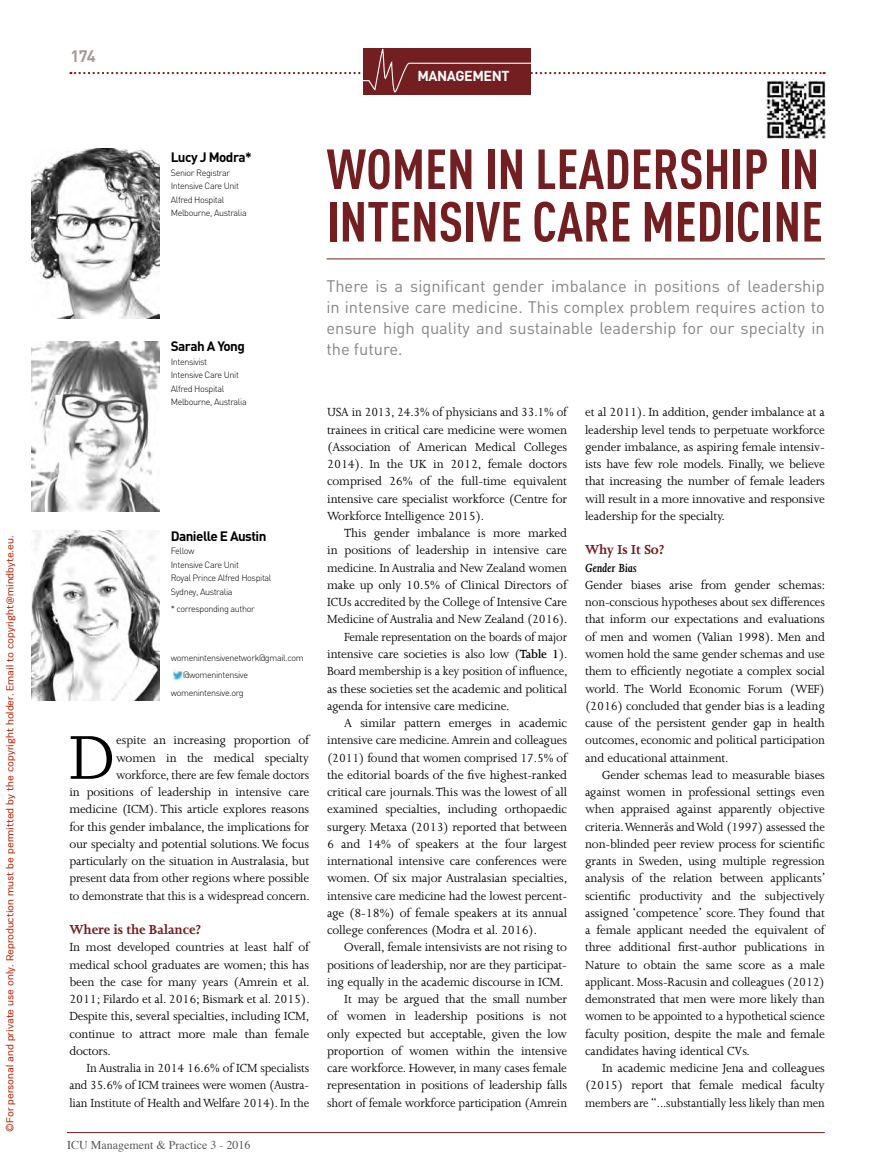
<style>
.page{position:relative;width:893px;height:1174px;background:#fff}
.page>*{position:absolute;margin:0;border:0;box-sizing:border-box;transform-origin:0 0}
.t1{font:71.1px "Joanna";color:#000}
.t2{font:700 55.5px/52.5px "DIN Cond";color:#731f22}
.t3{font:16.5px/21px "DIN";color:#858584;text-align:justify}
.t4{font:700 16.5px "DIN";color:#a49c98}
.t5{font:700 15px "Joanna";letter-spacing:-.01em;color:#731f22}
.t6{font:700 14.25px "DIN";letter-spacing:-.03em;color:#fff}
.t7{font:13.5px/17.2px "Joanna";letter-spacing:-.01em;color:#000;text-align:justify}
.t8{font:13.5px/17.2px "Joanna";letter-spacing:-.01em;color:#000;text-align:justify;scale:.96 1}
.t9{font:13.5px "Joanna";letter-spacing:-.01em;color:#000;scale:.95 1}
.t10{font:700 13.5px "DIN";letter-spacing:-.04em;color:#000}
.t11{font:italic 600 13.5px "Joanna";letter-spacing:-.01em;color:#000}
.t12{font:12px "Times";color:#575756}
.t13{font:10.5px "PRC Fidelity";color:#b8290c}
.t14{font:300 9px/13.5px "DIN";letter-spacing:-.04em;color:#000}
.s1{font-weight:600}
</style>
<div class="page">
<hr style="left:67px;top:1132px;width:758px;height:1px;background:#731f22">
<svg style="left:70px;top:48px;width:755px;height:46px"></svg>
<hr style="left:327px;top:258px;width:498px;height:1px;background:#731f22">
<svg style="left:173px;top:668px;width:11px;height:13px"></svg>
<img style="left:31px;top:148px;width:128px;height:170px">
<img style="left:766px;top:79px;width:60px;height:60px">
<img style="left:31px;top:342px;width:128px;height:170px">
<img style="left:31px;top:531px;width:128px;height:170px">
<p class="t13" style="left:4px;top:1131px;width:597px;rotate:-90deg">©For personal and private use only. Reproduction must be permitted by the copyright holder. Email to copyright@mindbyte.eu.</p>
<p class="t4" style="left:71px;top:46px;width:27px">174</p>
<p class="t6" style="left:417px;top:67px;width:94px">MANAGEMENT</p>
<p class="t10" style="left:171px;top:149px;width:83px">Lucy J Modra*</p>
<p class="t14" style="left:171px;top:166px;width:78px">Senior Registrar<br>Intensive Care Unit<br>Alfred Hospital<br>Melbourne, Australia</p>
<p class="t10" style="left:171px;top:338px;width:76px">Sarah A Yong</p>
<p class="t14" style="left:171px;top:355px;width:78px">Intensivist<br>Intensive Care Unit<br>Alfred Hospital<br>Melbourne, Australia</p>
<p class="t10" style="left:171px;top:527px;width:97px">Danielle E Austin</p>
<p class="t14" style="left:171px;top:544px;width:102px">Fellow<br>Intensive Care Unit<br>Royal Prince Alfred Hospital<br>Sydney, Australia</p>
<p class="t14" style="left:171px;top:602px;width:86px">* corresponding author</p>
<p class="t14" style="left:171px;top:650px;width:134px">womenintensivenetwork@gmail.com</p>
<p class="t14" style="left:183px;top:668px;width:66px">@womenintensive</p>
<p class="t14" style="left:171px;top:686px;width:74px">womenintensive.org</p>
<p class="t7" style="left:69px;top:731px;width:242px;text-align:right">espite an increasing proportion of<br>women in the medical specialty workforce, there are few female doctors<br>in positions of leadership in intensive care medicine (ICM). This article explores reasons for this gender imbalance, the implications for our specialty and potential solutions. We focus particularly on the situation in Australasia, but present data from other regions where possible to demonstrate that this is a widespread concern.</p>
<p class="t5" style="left:69px;top:921px;width:134px">Where is the Balance?</p>
<p class="t7" style="left:69px;top:938px;width:242px">In most developed countries at least half of medical school graduates are women; this has been the case for many years (Amrein et al.<br>2011; Filardo et al. 2016; Bismark et al. 2015).<br>Despite this, several specialties, including ICM, continue to attract more male than female doctors.</p>
<p class="t8" style="left:69px;top:1059px;width:251px;text-indent:17px">In Australia in 2014 16.6% of ICM specialists and 35.6% of ICM trainees were women (Austra&shy;lian Institute of Health and Welfare 2014). In the</p>
<h1 class="t1" style="left:69px;top:719px;width:47px">D</h1>
<p class="t12" style="left:67px;top:1134px;width:185px">ICU Management &amp; Practice 3 - 2016</p>
<h2 class="t2" style="left:327px;top:141px;width:498px">WOMEN IN LEADERSHIP IN<br>INTENSIVE CARE MEDICINE</h2>
<p class="t3" style="left:326px;top:275px;width:500px">There is a significant gender imbalance in positions of leadership in intensive care medicine. This complex problem requires action to ensure high quality and sustainable leadership for our specialty in the future.</p>
<p class="t8" style="left:327px;top:404px;width:251px">USA in 2013, 24.3% of physicians and 33.1% of trainees in critical care medicine were women (Association of American Medical Colleges 2014). In the UK in 2012, female doctors comprised 26% of the full-time equivalent intensive care specialist workforce (Centre for Workforce Intelligence 2015).</p>
<p class="t7" style="left:344px;top:524px;width:224px">This gender imbalance is more marked</p>
<p class="t7" style="left:327px;top:542px;width:241px">in positions of leadership in intensive care</p>
<p class="t7" style="left:327px;top:559px;width:241px">medicine. In Australia and New Zealand women</p>
<p class="t7" style="left:327px;top:576px;width:241px">make up only 10.5% of Clinical Directors of</p>
<p class="t7" style="left:327px;top:593px;width:241px">ICUs accredited by the College of Intensive Care</p>
<p class="t7" style="left:327px;top:611px;width:242px">Medicine of Australia and New Zealand (2016).</p>
<p class="t9" style="left:344px;top:629px;width:236px">Female representation on the boards of major</p>
<p class="t7" style="left:327px;top:645px;width:242px">intensive care societies is also low (<span class="s1">Table 1</span>).</p>
<p class="t9" style="left:327px;top:664px;width:255px">Board membership is a key position of influence,</p>
<p class="t7" style="left:327px;top:680px;width:241px">as these societies set the academic and political</p>
<p class="t7" style="left:327px;top:697px;width:184px">agenda for intensive care medicine.</p>
<p class="t7" style="left:344px;top:714px;width:224px">A similar pattern emerges in academic</p>
<p class="t7" style="left:327px;top:731px;width:241px">intensive care medicine. Amrein and colleagues</p>
<p class="t7" style="left:327px;top:749px;width:241px">(2011) found that women comprised 17.5% of</p>
<p class="t7" style="left:327px;top:766px;width:241px">the editorial boards of the five highest-ranked</p>
<p class="t7" style="left:327px;top:783px;width:241px">critical care journals. This was the lowest of all</p>
<p class="t7" style="left:327px;top:800px;width:241px">examined specialties, including orthopaedic</p>
<p class="t7" style="left:327px;top:818px;width:241px">surgery. Metaxa (2013) reported that between</p>
<p class="t7" style="left:327px;top:835px;width:241px">6 and 14% of speakers at the four largest</p>
<p class="t7" style="left:327px;top:852px;width:241px">international intensive care conferences were</p>
<p class="t7" style="left:327px;top:869px;width:242px">women. Of six major Australasian specialties,</p>
<p class="t7" style="left:327px;top:887px;width:241px">intensive care medicine had the lowest percent-</p>
<p class="t7" style="left:327px;top:904px;width:241px">age (8-18%) of female speakers at its annual</p>
<p class="t7" style="left:327px;top:921px;width:211px">college conferences (Modra et al. 2016).</p>
<p class="t7" style="left:344px;top:938px;width:224px">Overall, female intensivists are not rising to</p>
<p class="t7" style="left:327px;top:956px;width:241px">positions of leadership, nor are they participat-</p>
<p class="t7" style="left:327px;top:973px;width:238px">ing equally in the academic discourse in ICM.</p>
<p class="t7" style="left:344px;top:990px;width:224px">It may be argued that the small number</p>
<p class="t7" style="left:327px;top:1007px;width:241px">of women in leadership positions is not</p>
<p class="t7" style="left:327px;top:1025px;width:241px">only expected but acceptable, given the low</p>
<p class="t7" style="left:327px;top:1042px;width:241px">proportion of women within the intensive</p>
<p class="t7" style="left:327px;top:1059px;width:241px">care workforce. However, in many cases female</p>
<p class="t7" style="left:327px;top:1076px;width:241px">representation in positions of leadership falls</p>
<p class="t8" style="left:327px;top:1094px;width:251px">short of female workforce participation (Amrein</p>
<p class="t7" style="left:585px;top:404px;width:241px">et al 2011). In addition, gender imbalance at a leadership level tends to perpetuate workforce gender imbalance, as aspiring female intensiv&shy;ists have few role models. Finally, we believe that increasing the number of female leaders will result in a more innovative and responsive leadership for the specialty.</p>
<p class="t5" style="left:585px;top:542px;width:81px">Why Is It So?</p>
<p class="t11" style="left:585px;top:560px;width:53px">Gender Bias</p>
<p class="t7" style="left:585px;top:576px;width:242px">Gender biases arise from gender schemas: non-conscious hypotheses about sex differences that inform our expectations and evaluations of men and women (Valian 1998). Men and women hold the same gender schemas and use them to efficiently negotiate a complex social world. The World Economic Forum (WEF) (2016) concluded that gender bias is a leading cause of the persistent gender gap in health outcomes, economic and political participation and educational attainment.</p>
<p class="t7" style="left:585px;top:766px;width:242px;text-indent:17px">Gender schemas lead to measurable biases against women in professional settings even when appraised against apparently objective criteria. Wennerås and Wold (1997) assessed the non-blinded peer review process for scientific grants in Sweden, using multiple regression analysis of the relation between applicants’ scientific productivity and the subjectively assigned ‘competence’ score. They found that a female applicant needed the equivalent of three additional first-author publications in Nature to obtain the same score as a male applicant. Moss-Racusin and colleagues (2012) demonstrated that men were more likely than women to be appointed to a hypothetical science faculty position, despite the male and female candidates having identical CVs.</p>
<p class="t7" style="left:585px;top:1059px;width:241px;text-indent:17px">In academic medicine Jena and colleagues (2015) report that female medical faculty members are “...substantially less likely than men</p>
</div>
